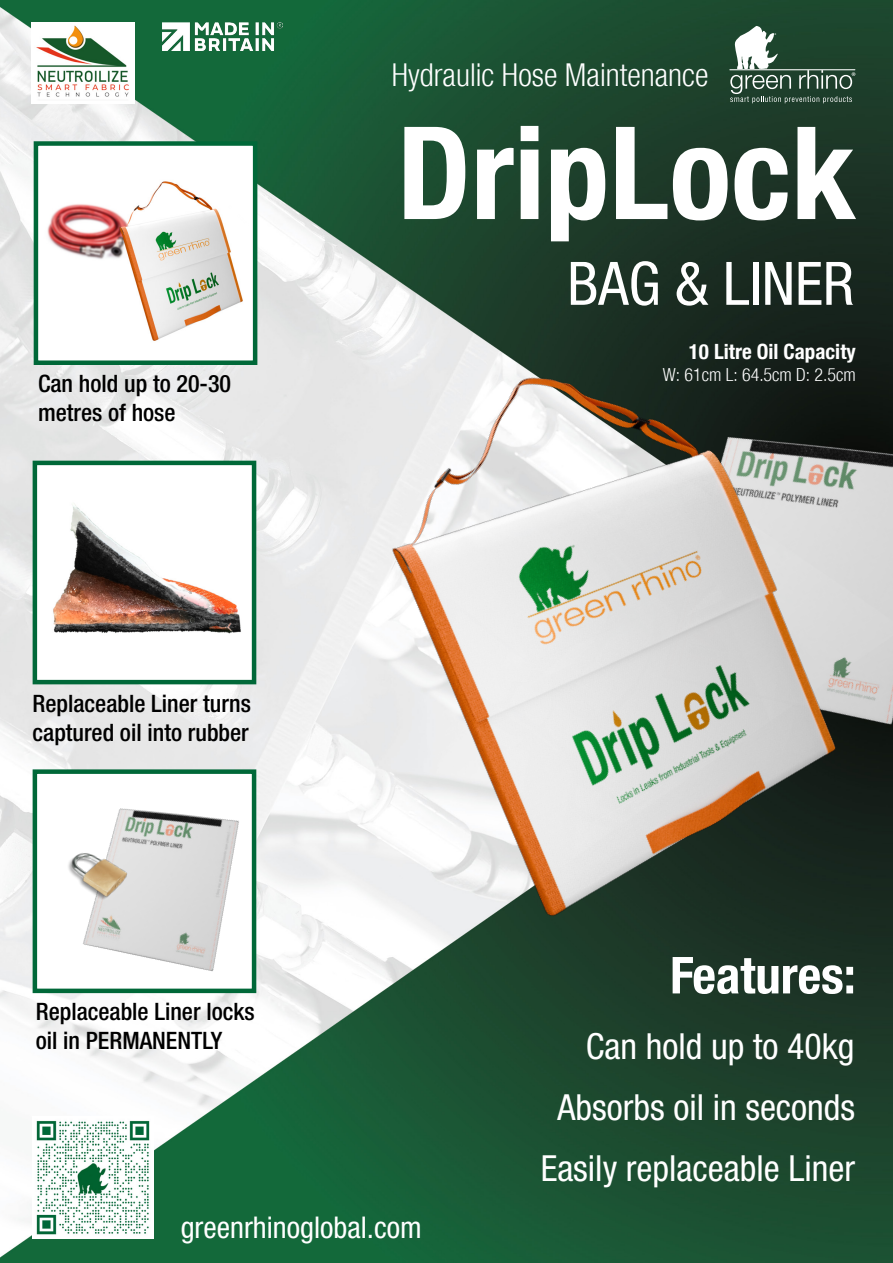
<style>
.page{position:relative;width:893px;height:1263px;background:#fff}
.page>*{position:absolute;margin:0;border:0;box-sizing:border-box;transform-origin:0 0}
.t1{font:700 condensed 129px "Helvetica Neue";color:#fff}
.t2{font:condensed 60px "Helvetica Neue LT Std";color:#fff}
.t3{font:700 condensed 51px "Helvetica Neue";color:#fff}
.t4{font:condensed 36px/61.3px "Helvetica Neue LT Std";color:#fff;text-align:right}
.t5{font:300 condensed 31.5px "Helvetica Neue";color:#fff}
.t6{font:condensed 30px "Helvetica Neue LT Std";color:#fff}
.t7{font:500 condensed 24px/28.8px "Helvetica Neue";color:#000}
.t8{font:700 condensed 21px "Helvetica Neue";color:#fff}
.t9{font:300 condensed 18px "Helvetica Neue";color:#fff}
</style>
<div class="page">
<img style="left:0;top:0;width:893px;height:1263px">
<img style="left:32px;top:22px;width:103px;height:82px">
<div style="left:34px;top:141px;width:223px;height:224px;background:#fff;border:4px solid #006838"></div>
<div style="left:33px;top:461px;width:223px;height:223px;background:#fff;border:4px solid #006838"></div>
<img style="left:47px;top:181px;width:181px;height:160px">
<img style="left:163px;top:22px;width:120px;height:28px">
<img style="left:53px;top:505px;width:123px;height:128px">
<hr style="left:729px;top:69px;width:126px;height:1px;background:#fff">
<svg style="left:730px;top:26px;width:125px;height:77px;background:#4c6958"></svg>
<img style="left:0;top:706px;width:176px;height:350px">
<img style="left:176px;top:241px;width:717px;height:828px">
<img style="left:32px;top:1117px;width:121px;height:121px">
<img style="left:53px;top:844px;width:85px;height:63px">
<h3 class="t5" style="left:392px;top:57px;width:318px">Hydraulic Hose Maintenance</h3>
<p class="t7" style="left:38px;top:369px;width:195px">Can hold up to 20-30 metres of hose</p>
<p class="t7" style="left:33px;top:689px;width:220px">Replaceable Liner turns captured oil into rubber</p>
<p class="t7" style="left:36px;top:997px;width:220px">Replaceable Liner locks oil in PERMANENTLY</p>
<h1 class="t1" style="left:397px;top:95px;width:460px">DripLock</h1>
<h2 class="t2" style="left:567px;top:249px;width:288px">BAG &amp; LINER</h2>
<p class="t8" style="left:689px;top:339px;width:169px">10 Litre Oil Capacity</p>
<p class="t9" style="left:663px;top:364px;width:195px">W: 61cm L: 64.5cm D: 2.5cm</p>
<h3 class="t3" style="left:670px;top:944px;width:187px">Features:</h3>
<h3 class="t4" style="left:541px;top:1015px;width:316px">Can hold up to 40kg<br>Absorbs oil in seconds<br>Easily replaceable Liner</h3>
<p class="t6" style="left:181px;top:1210px;width:243px">greenrhinoglobal.com</p>
</div>
